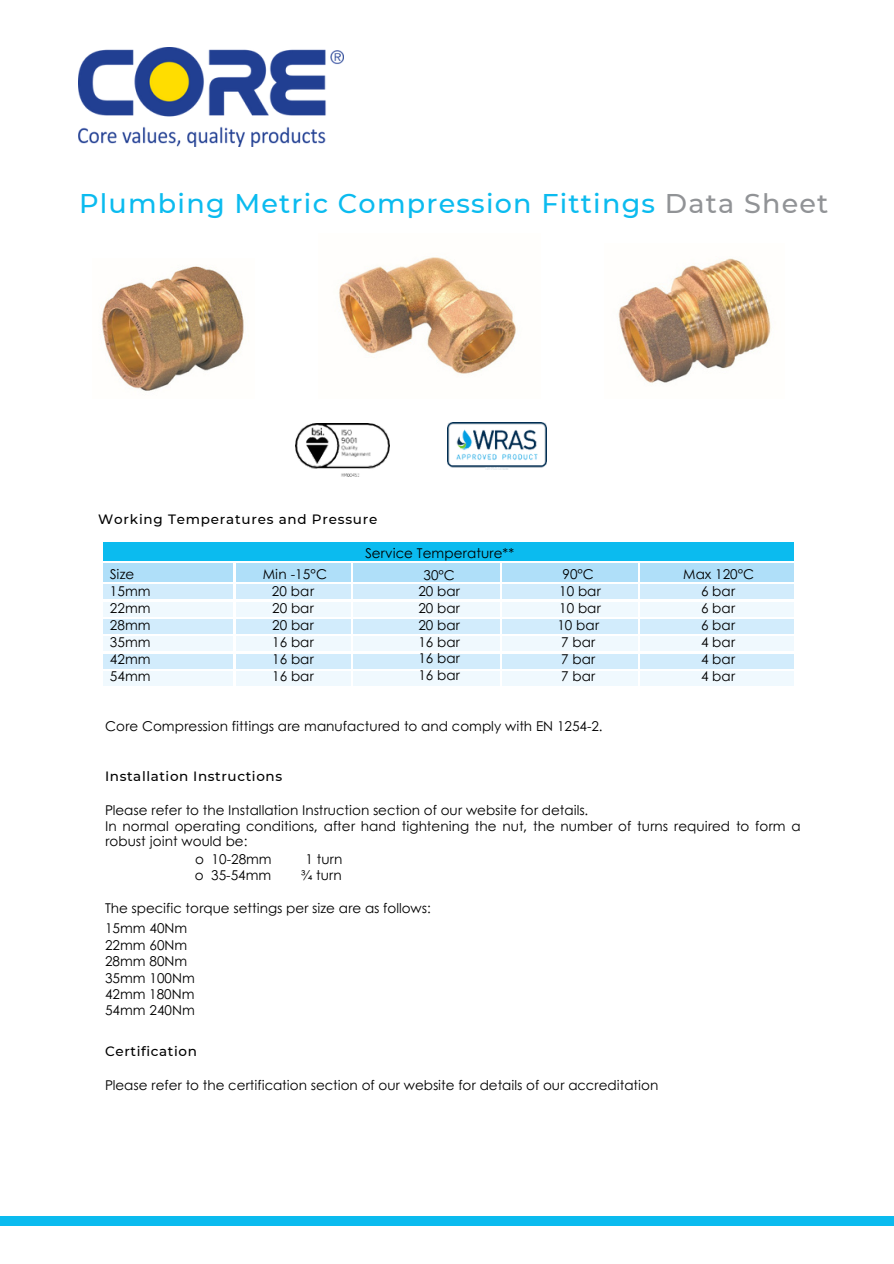
<style>
.page{position:relative;width:894px;height:1264px;background:#fff}
.page>*{position:absolute;margin:0;border:0;box-sizing:border-box;transform-origin:0 0}
.t1{font:500 27px "Montserrat";letter-spacing:.045em;color:#0bbbef}
.t2{font:13.5px/17px "Century Gothic";color:#000}
.t3{font:500 13.5px "Montserrat";letter-spacing:.045em;color:#000}
.s1{color:#919396}
</style>
<div class="page">
<div style="left:502px;top:671px;width:135px;height:15px;background:#f0f9fe"></div>
<div style="left:353px;top:671px;width:146px;height:15px;background:#f0f9fe"></div>
<div style="left:236px;top:671px;width:114px;height:15px;background:#f0f9fe"></div>
<div style="left:103px;top:671px;width:130px;height:15px;background:#f0f9fe"></div>
<div style="left:640px;top:654px;width:153px;height:14px;background:#d2ecfc"></div>
<div style="left:502px;top:654px;width:135px;height:14px;background:#d2ecfc"></div>
<div style="left:353px;top:654px;width:146px;height:14px;background:#d2ecfc"></div>
<div style="left:236px;top:654px;width:114px;height:14px;background:#d2ecfc"></div>
<div style="left:103px;top:654px;width:130px;height:14px;background:#d2ecfc"></div>
<div style="left:640px;top:636px;width:153px;height:15px;background:#f0f9fe"></div>
<div style="left:502px;top:636px;width:135px;height:15px;background:#f0f9fe"></div>
<div style="left:353px;top:636px;width:146px;height:15px;background:#f0f9fe"></div>
<div style="left:236px;top:636px;width:114px;height:15px;background:#f0f9fe"></div>
<div style="left:103px;top:636px;width:130px;height:15px;background:#f0f9fe"></div>
<div style="left:640px;top:619px;width:153px;height:14px;background:#d2ecfc"></div>
<div style="left:502px;top:619px;width:135px;height:14px;background:#d2ecfc"></div>
<div style="left:353px;top:619px;width:146px;height:14px;background:#d2ecfc"></div>
<div style="left:236px;top:619px;width:114px;height:14px;background:#d2ecfc"></div>
<div style="left:103px;top:619px;width:130px;height:14px;background:#d2ecfc"></div>
<div style="left:640px;top:601px;width:153px;height:15px;background:#f0f9fe"></div>
<div style="left:502px;top:601px;width:135px;height:15px;background:#f0f9fe"></div>
<div style="left:353px;top:601px;width:146px;height:15px;background:#f0f9fe"></div>
<div style="left:236px;top:601px;width:114px;height:15px;background:#f0f9fe"></div>
<div style="left:103px;top:601px;width:130px;height:15px;background:#f0f9fe"></div>
<div style="left:640px;top:584px;width:153px;height:15px;background:#d2ecfc"></div>
<div style="left:502px;top:584px;width:135px;height:15px;background:#d2ecfc"></div>
<div style="left:353px;top:584px;width:146px;height:15px;background:#d2ecfc"></div>
<div style="left:236px;top:584px;width:114px;height:15px;background:#d2ecfc"></div>
<div style="left:103px;top:584px;width:130px;height:15px;background:#d2ecfc"></div>
<div style="left:640px;top:563px;width:153px;height:18px;background:#afdff9"></div>
<div style="left:502px;top:563px;width:135px;height:18px;background:#afdff9"></div>
<div style="left:353px;top:563px;width:146px;height:18px;background:#afdff9"></div>
<div style="left:236px;top:563px;width:114px;height:18px;background:#afdff9"></div>
<div style="left:103px;top:563px;width:130px;height:18px;background:#afdff9"></div>
<div style="left:103px;top:542px;width:690px;height:18px;background:#0bbbef"></div>
<div style="left:640px;top:671px;width:153px;height:15px;background:#f0f9fe"></div>
<img style="left:101px;top:266px;width:143px;height:125px">
<img style="left:338px;top:257px;width:179px;height:118px">
<img style="left:618px;top:258px;width:154px;height:125px">
<img style="left:447px;top:423px;width:99px;height:46px">
<img style="left:295px;top:423px;width:95px;height:53px">
<img style="left:78px;top:48px;width:265px;height:99px">
<div style="left:0;top:1216px;width:893px;height:9px;background:#0bbbef"></div>
<p class="t1" style="left:79px;top:187px;width:750px">Plumbing Metric Compression Fittings <span class="s1">Data Sheet</span></p>
<p class="t3" style="left:98px;top:510px;width:280px">Working Temperatures and Pressure</p>
<p class="t2" style="left:110px;top:565px;width:42px">Size<br>15mm<br>22mm<br>28mm<br>35mm<br>42mm<br>54mm</p>
<p class="t2" style="left:263px;top:565px;width:66px;text-align:center">Min -15°C<br>20 bar</p>
<p class="t2" style="left:272px;top:599px;width:43px">20 bar</p>
<p class="t2" style="left:272px;top:616px;width:43px">20 bar</p>
<p class="t2" style="left:272px;top:632px;width:43px">16 bar</p>
<p class="t2" style="left:272px;top:649px;width:43px">16 bar</p>
<p class="t2" style="left:272px;top:666px;width:43px">16 bar</p>
<p class="t2" style="left:365px;top:544px;width:150px">Service Temperature**</p>
<p class="t2" style="left:423px;top:565px;width:33px">30°C</p>
<p class="t2" style="left:418px;top:582px;width:43px">20 bar</p>
<p class="t2" style="left:418px;top:599px;width:43px">20 bar</p>
<p class="t2" style="left:418px;top:616px;width:43px">20 bar</p>
<p class="t2" style="left:418px;top:633px;width:43px">16 bar</p>
<p class="t2" style="left:418px;top:649px;width:43px">16 bar</p>
<p class="t2" style="left:418px;top:666px;width:43px">16 bar</p>
<p class="t2" style="left:562px;top:565px;width:33px">90°C</p>
<p class="t2" style="left:557px;top:582px;width:45px;text-align:justify">10 bar 10 bar 10 bar</p>
<p class="t2" style="left:561px;top:632px;width:36px">7 bar</p>
<p class="t2" style="left:561px;top:649px;width:36px">7 bar</p>
<p class="t2" style="left:561px;top:666px;width:36px">7 bar</p>
<p class="t2" style="left:105px;top:717px;width:499px">Core Compression fittings are manufactured to and comply with EN 1254-2.</p>
<p class="t3" style="left:105px;top:767px;width:178px">Installation Instructions</p>
<p class="t2" style="left:683px;top:565px;width:72px">Max 120°C</p>
<p class="t2" style="left:700px;top:582px;width:36px">6 bar</p>
<p class="t2" style="left:700px;top:599px;width:36px">6 bar</p>
<p class="t2" style="left:700px;top:616px;width:36px">6 bar</p>
<p class="t2" style="left:700px;top:632px;width:36px">4 bar</p>
<p class="t2" style="left:700px;top:649px;width:36px">4 bar</p>
<p class="t2" style="left:700px;top:666px;width:36px">4 bar</p>
<p class="t2" style="left:105px;top:801px;width:484px">Please refer to the Installation Instruction section of our website for details.</p>
<p class="t2" style="left:105px;top:817px;width:697px;line-height:15.8px">In normal operating conditions, after hand tightening the nut, the number of turns required to form a robust joint would be:</p>
<p class="t2" style="left:195px;top:850px;width:78px">o 10-28mm</p>
<p class="t2" style="left:305px;top:850px;width:38px">1 turn</p>
<p class="t2" style="left:195px;top:866px;width:78px">o 35-54mm</p>
<p class="t2" style="left:301px;top:866px;width:42px">¾ turn</p>
<p class="t2" style="left:105px;top:898px;width:327px">The specific torque settings per size are as follows:</p>
<p class="t2" style="left:105px;top:919px;width:84px">15mm 40Nm</p>
<p class="t2" style="left:105px;top:936px;width:84px">22mm 60Nm</p>
<p class="t2" style="left:105px;top:951px;width:84px">28mm 80Nm</p>
<p class="t2" style="left:105px;top:968px;width:91px">35mm 100Nm</p>
<p class="t2" style="left:105px;top:984px;width:91px">42mm 180Nm</p>
<p class="t2" style="left:105px;top:1001px;width:91px">54mm 240Nm</p>
<p class="t3" style="left:105px;top:1042px;width:93px">Certification</p>
<p class="t2" style="left:105px;top:1075px;width:554px">Please refer to the certification section of our website for details of our accreditation</p>
</div>
